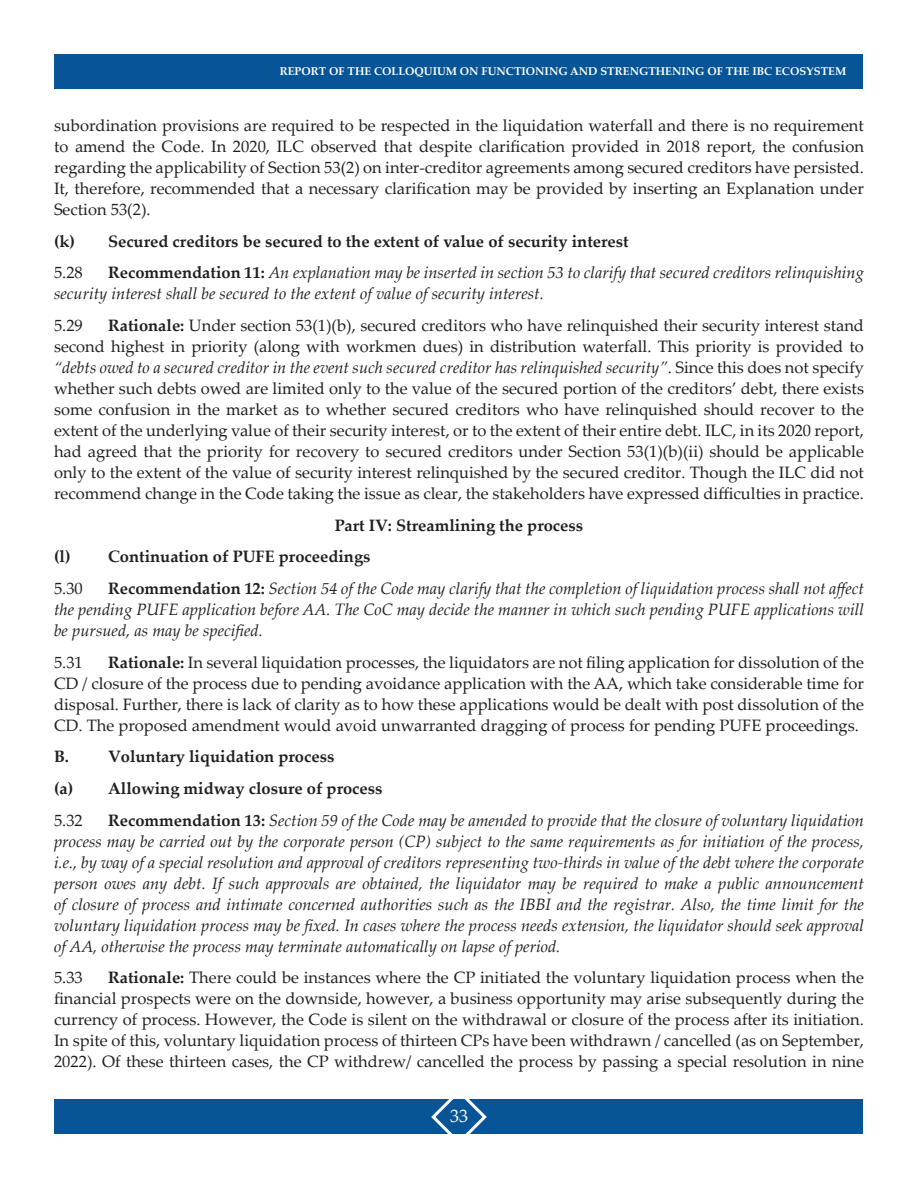
<style>
.page{position:relative;width:918px;height:1188px;background:#fff}
.page>*{position:absolute;margin:0;border:0;box-sizing:border-box;transform-origin:0 0}
.t1{font:18px "Palatino Linotype";color:#fff}
.t2{font:16.5px/21px "Palatino Linotype";color:#231f20;text-align:justify}
.t3{font:italic 16.5px/21px "Palatino Linotype";color:#231f20;text-align:justify}
.t4{font:700 16.5px/31.7px "Palatino Linotype";color:#231f20}
.t5{font:700 11.25px "Palatino Linotype";color:#fff}
.s1{font-weight:700;font-style:normal}
.s2{font-weight:700}
.s3{font-style:italic}
</style>
<div class="page">
<div style="left:55px;top:54px;width:808px;height:34px;background:#075596"></div>
<div style="left:55px;top:1100px;width:808px;height:34px;background:#075596"></div>
<svg style="left:429px;top:1099px;width:60px;height:35px"></svg>
<p class="t5" style="left:280px;top:63px;width:568px">REPORT OF THE COLLOQUIUM ON FUNCTIONING AND STRENGTHENING OF THE IBC ECOSYSTEM</p>
<p class="t2" style="left:54px;top:114px;width:812px">subordination provisions are required to be respected in the liquidation waterfall and there is no requirement to amend the Code. In 2020, ILC observed that despite clarification provided in 2018 report, the confusion regarding the applicability of Section 53(2) on inter-creditor agreements among secured creditors have persisted.<br>It, therefore, recommended that a necessary clarification may be provided by inserting an Explanation under Section 53(2).</p>
<p class="t4" style="left:54px;top:225px;width:576px">(k) Secured creditors be secured to the extent of value of security interest</p>
<p class="t2" style="left:54px;top:262px;width:30px">5.28</p>
<p class="t3" style="left:54px;top:262px;width:811px;text-indent:54px"><span class="s1">Recommendation 11:</span> An explanation may be inserted in section 53 to clarify that secured creditors relinquishing security interest shall be secured to the extent of value of security interest.</p>
<p class="t2" style="left:54px;top:314px;width:30px">5.29</p>
<p class="t2" style="left:54px;top:314px;width:812px;text-indent:54px"><span class="s2">Rationale:</span> Under section 53(1)(b), secured creditors who have relinquished their security interest stand second highest in priority (along with workmen dues) in distribution waterfall. This priority is provided to <span class="s3">“debts owed to a secured creditor in the event such secured creditor has relinquished security”</span>. Since this does not specify whether such debts owed are limited only to the value of the secured portion of the creditors’ debt, there exists some confusion in the market as to whether secured creditors who have relinquished should recover to the extent of the underlying value of their security interest, or to the extent of their entire debt. ILC, in its 2020 report, had agreed that the priority for recovery to secured creditors under Section 53(1)(b)(ii) should be applicable only to the extent of the value of security interest relinquished by the secured creditor. Though the ILC did not recommend change in the Code taking the issue as clear, the stakeholders have expressed difficulties in practice.</p>
<p class="t4" style="left:54px;top:509px;width:531px;text-indent:281px">Part IV: Streamlining the process (l) Continuation of PUFE proceedings</p>
<p class="t2" style="left:54px;top:577px;width:30px">5.30</p>
<p class="t3" style="left:54px;top:577px;width:812px;text-indent:54px"><span class="s1">Recommendation 12:</span> Section 54 of the Code may clarify that the completion of liquidation process shall not affect the pending PUFE application before AA. The CoC may decide the manner in which such pending PUFE applications will be pursued, as may be specified.</p>
<p class="t2" style="left:54px;top:651px;width:30px">5.31</p>
<p class="t2" style="left:54px;top:651px;width:812px;text-indent:54px"><span class="s2">Rationale:</span> In several liquidation processes, the liquidators are not filing application for dissolution of the CD / closure of the process due to pending avoidance application with the AA, which take considerable time for disposal. Further, there is lack of clarity as to how these applications would be dealt with post dissolution of the CD. The proposed amendment would avoid unwarranted dragging of process for pending PUFE proceedings.</p>
<p class="t4" style="left:54px;top:740px;width:330px">B. Voluntary liquidation process<br>(a) Allowing midway closure of process</p>
<p class="t2" style="left:54px;top:809px;width:30px">5.32</p>
<p class="t3" style="left:54px;top:809px;width:812px;text-indent:54px"><span class="s1">Recommendation 13:</span> Section 59 of the Code may be amended to provide that the closure of voluntary liquidation process may be carried out by the corporate person (CP) subject to the same requirements as for initiation of the process, i.e., by way of a special resolution and approval of creditors representing two-thirds in value of the debt where the corporate person owes any debt. If such approvals are obtained, the liquidator may be required to make a public announcement of closure of process and intimate concerned authorities such as the IBBI and the registrar. Also, the time limit for the voluntary liquidation process may be fixed. In cases where the process needs extension, the liquidator should seek approval of AA, otherwise the process may terminate automatically on lapse of period.</p>
<p class="t2" style="left:54px;top:966px;width:30px">5.33</p>
<p class="t2" style="left:54px;top:966px;width:812px;text-indent:54px"><span class="s2">Rationale:</span> There could be instances where the CP initiated the voluntary liquidation process when the financial prospects were on the downside, however, a business opportunity may arise subsequently during the currency of process. However, the Code is silent on the withdrawal or closure of the process after its initiation.<br>In spite of this, voluntary liquidation process of thirteen CPs have been withdrawn / cancelled (as on September, 2022). Of these thirteen cases, the CP withdrew/ cancelled the process by passing a special resolution in nine</p>
<p class="t1" style="left:450px;top:1104px;width:19px">33</p>
</div>
